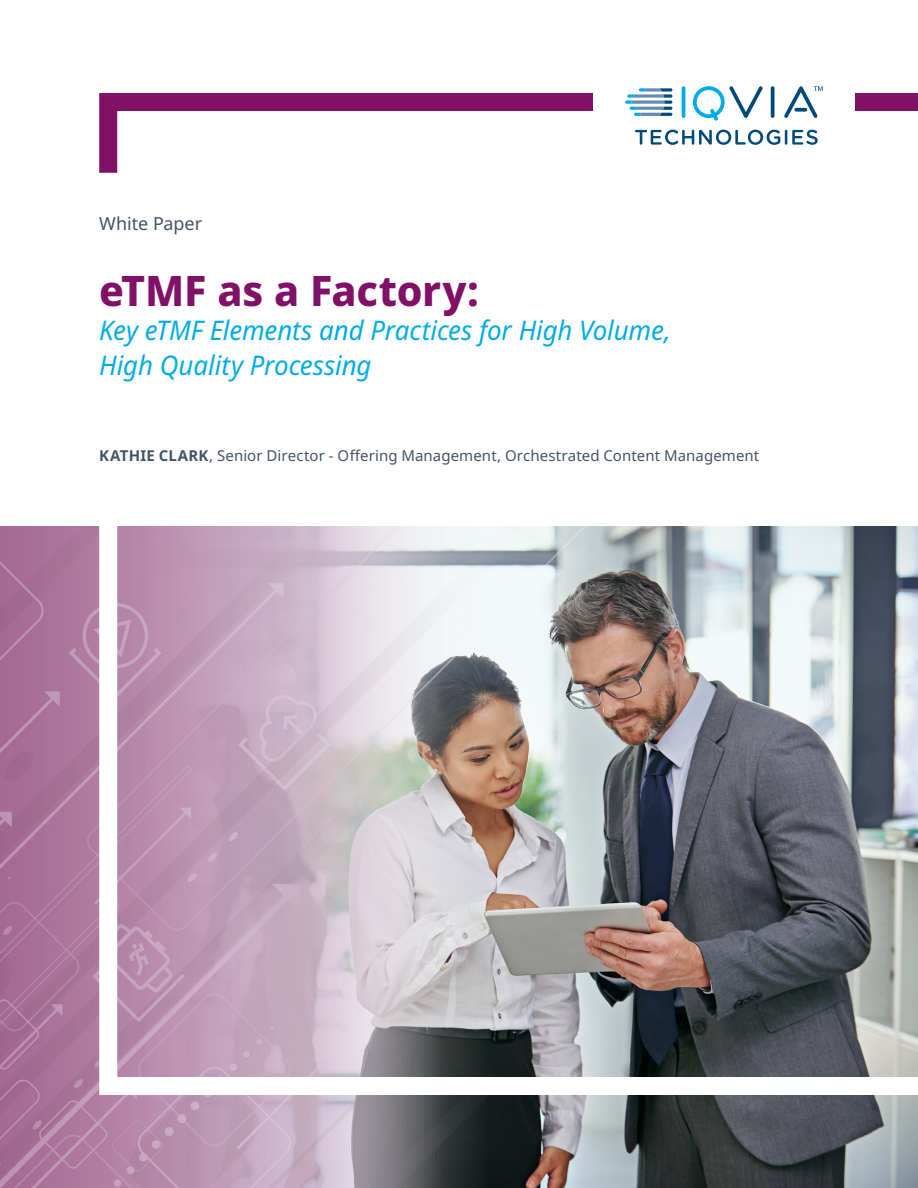
<style>
.page{position:relative;width:918px;height:1188px;background:#fff}
.page>*{position:absolute;margin:0;border:0;box-sizing:border-box;transform-origin:0 0}
.t1{font:800 42px "Noto Sans";letter-spacing:-.005em;color:#811067}
.t2{font:italic 27px/34.5px "Noto Sans";letter-spacing:-.005em;color:#00abe7;scale:.96 1}
.t3{font:18px "Noto Sans";letter-spacing:-.005em;color:#425465}
.t4{font:15px "Noto Sans";letter-spacing:.005em;color:#425465}
.s1{font-weight:700}
</style>
<div class="page">
<svg style="left:99px;top:93px;width:819px;height:80px"></svg>
<div style="left:593px;top:55px;width:261px;height:122px;background:#fff"></div>
<svg style="left:635px;top:130px;width:183px;height:15px"></svg>
<hr style="left:682px;top:86px;width:3px;height:32px;background:#00abe7;border-radius:2px">
<hr style="left:771px;top:86px;width:3px;height:32px;background:#00497b;border-radius:2px">
<svg style="left:692px;top:86px;width:71px;height:35px"></svg>
<svg style="left:784px;top:86px;width:39px;height:32px"></svg>
<svg style="left:625px;top:88px;width:47px;height:28px"></svg>
<img style="left:0;top:527px;width:918px;height:661px">
<img style="left:90px;top:526px;width:828px;height:578px">
<p class="t3" style="left:99px;top:211px;width:104px">White Paper</p>
<h1 class="t1" style="left:99px;top:260px;width:381px">eTMF as a Factory:</h1>
<h2 class="t2" style="left:99px;top:314px;width:597px">Key eTMF Elements and Practices for High Volume,<br>High Quality Processing</h2>
<p class="t4" style="left:99px;top:445px;width:662px"><span class="s1">KATHIE CLARK</span>, Senior Director - Offering Management, Orchestrated Content Management</p>
</div>
